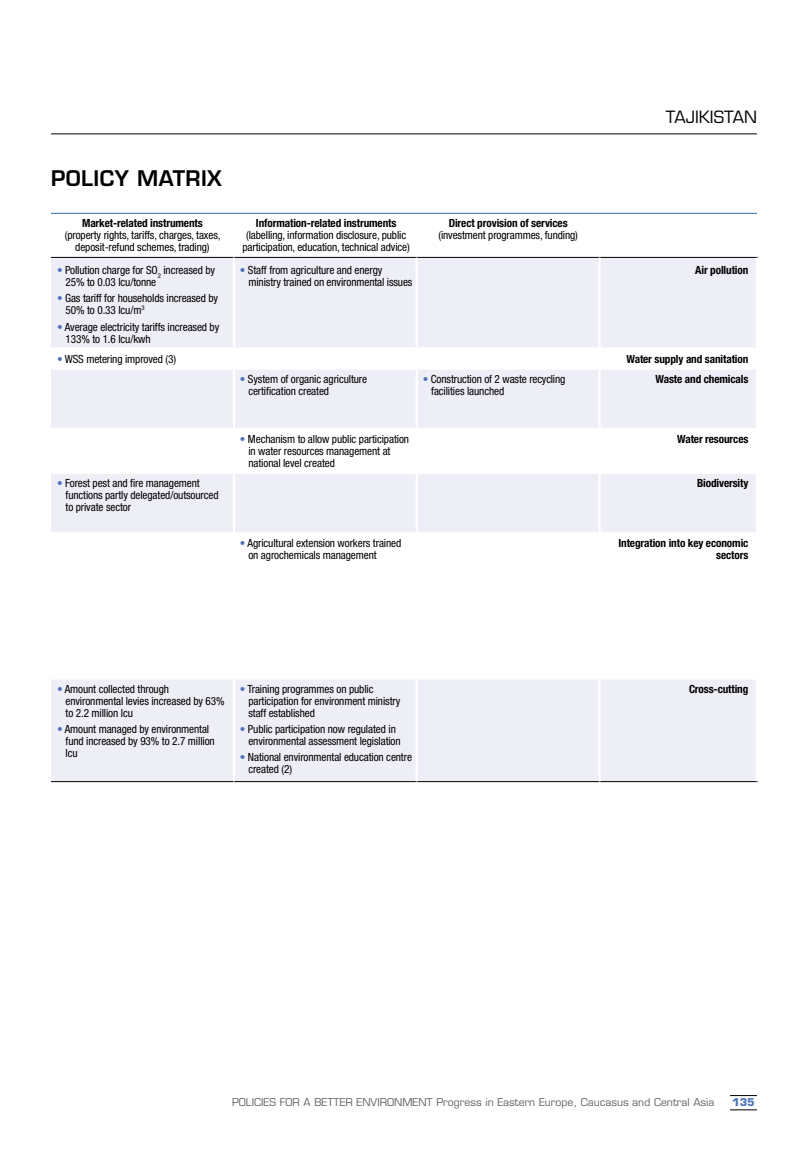
<style>
.page{position:relative;width:808px;height:1149px;background:#fff}
.page>*{position:absolute;margin:0;border:0;box-sizing:border-box;transform-origin:0 0}
._07_Heading_BIG_TAB{font:600 21px "Eurostile LT Std";letter-spacing:.02em;color:#000}
.t1{font:16.5px "Eurostile LT Std";color:#000}
.t2{font:condensed 11.25px/12px "Helvetica Neue LT Std";letter-spacing:-.01em;color:#000}
.t3{font:700 condensed 11.25px/12px "Helvetica Neue LT Std";letter-spacing:-.01em;color:#000;text-align:right}
.t4{font:10.5px "Eurostile LT Std";color:#636363}
.t5{font:700 10.5px "Eurostile LT Std";color:#4d75b7}
.s1{color:#4d75b7}
</style>
<div class="page">
<svg style="left:730px;top:1109px;width:27px;height:1px"></svg>
<hr style="left:51px;top:134px;width:706px;height:1px;background:#000">
<div style="left:51px;top:258px;width:705px;height:523px;background:#edeef6"></div>
<svg style="left:51px;top:349px;width:705px;height:328px"></svg>
<hr style="left:51px;top:213px;width:183px;height:1px;background:#4d75b7">
<hr style="left:234px;top:213px;width:183px;height:1px;background:#4d75b7">
<hr style="left:417px;top:213px;width:183px;height:1px;background:#4d75b7">
<hr style="left:600px;top:213px;width:157px;height:1px;background:#4d75b7">
<hr style="left:51px;top:257px;width:183px;height:1px;background:#000">
<hr style="left:234px;top:257px;width:183px;height:1px;background:#000">
<hr style="left:417px;top:257px;width:183px;height:1px;background:#000">
<hr style="left:600px;top:257px;width:158px;height:1px;background:#000">
<hr style="left:51px;top:781px;width:183px;height:1px;background:#000">
<hr style="left:234px;top:781px;width:183px;height:1px;background:#000">
<hr style="left:417px;top:781px;width:183px;height:1px;background:#000">
<hr style="left:600px;top:781px;width:158px;height:1px;background:#000">
<hr style="left:233px;top:257px;width:2px;height:90px;background:#fff">
<hr style="left:416px;top:257px;width:2px;height:90px;background:#fff">
<hr style="left:598px;top:257px;width:3px;height:90px;background:#fff">
<hr style="left:756px;top:257px;width:2px;height:90px;background:#fff">
<hr style="left:51px;top:347px;width:183px;height:2px;background:#fff">
<hr style="left:234px;top:347px;width:183px;height:2px;background:#fff">
<svg style="left:233px;top:349px;width:2px;height:18px"></svg>
<hr style="left:417px;top:347px;width:183px;height:2px;background:#fff">
<svg style="left:416px;top:349px;width:2px;height:18px"></svg>
<hr style="left:600px;top:347px;width:158px;height:2px;background:#fff">
<hr style="left:598px;top:349px;width:3px;height:18px;background:#fff">
<hr style="left:51px;top:367px;width:183px;height:2px;background:#fff">
<hr style="left:234px;top:367px;width:183px;height:2px;background:#fff">
<hr style="left:233px;top:369px;width:2px;height:58px;background:#fff">
<hr style="left:417px;top:367px;width:183px;height:2px;background:#fff">
<hr style="left:416px;top:369px;width:2px;height:58px;background:#fff">
<hr style="left:600px;top:367px;width:158px;height:2px;background:#fff">
<hr style="left:598px;top:369px;width:3px;height:58px;background:#fff">
<hr style="left:51px;top:427px;width:183px;height:3px;background:#fff">
<hr style="left:234px;top:427px;width:183px;height:3px;background:#fff">
<hr style="left:233px;top:430px;width:2px;height:41px;background:#fff">
<hr style="left:417px;top:427px;width:183px;height:3px;background:#fff">
<hr style="left:416px;top:430px;width:2px;height:41px;background:#fff">
<hr style="left:600px;top:427px;width:158px;height:3px;background:#fff">
<hr style="left:598px;top:430px;width:3px;height:41px;background:#fff">
<hr style="left:51px;top:471px;width:183px;height:3px;background:#fff">
<hr style="left:234px;top:471px;width:183px;height:3px;background:#fff">
<hr style="left:233px;top:474px;width:2px;height:58px;background:#fff">
<hr style="left:417px;top:471px;width:183px;height:3px;background:#fff">
<hr style="left:416px;top:474px;width:2px;height:58px;background:#fff">
<hr style="left:600px;top:471px;width:158px;height:3px;background:#fff">
<hr style="left:598px;top:474px;width:3px;height:58px;background:#fff">
<hr style="left:51px;top:532px;width:183px;height:2px;background:#fff">
<hr style="left:234px;top:532px;width:183px;height:2px;background:#fff">
<hr style="left:233px;top:534px;width:2px;height:143px;background:#fff">
<hr style="left:417px;top:532px;width:183px;height:2px;background:#fff">
<hr style="left:416px;top:534px;width:2px;height:143px;background:#fff">
<hr style="left:600px;top:532px;width:158px;height:2px;background:#fff">
<hr style="left:598px;top:534px;width:3px;height:143px;background:#fff">
<hr style="left:51px;top:677px;width:183px;height:2px;background:#fff">
<hr style="left:234px;top:677px;width:183px;height:2px;background:#fff">
<hr style="left:233px;top:679px;width:2px;height:102px;background:#fff">
<hr style="left:417px;top:677px;width:183px;height:2px;background:#fff">
<hr style="left:416px;top:679px;width:2px;height:102px;background:#fff">
<hr style="left:600px;top:677px;width:158px;height:2px;background:#fff">
<hr style="left:598px;top:679px;width:3px;height:102px;background:#fff">
<p class="t1" style="left:666px;top:107px;width:93px">TAJIKISTAN</p>
<p class="_07_Heading_BIG_TAB" style="left:51px;top:165px;width:172px">POLICY MATRIX</p>
<p class="t3" style="left:82px;top:217px;width:122px">Market-related instruments</p>
<p class="t2" style="left:65px;top:229px;width:157px;text-align:center">(property rights, tariffs, charges, taxes, deposit-refund schemes, trading)</p>
<p class="t2" style="left:66px;top:264px;width:151px;text-indent:-9px"><span class="s1">•</span> Pollution charge for SO<sub>2</sub> increased by<br>25% to 0.03 lcu/tonne</p>
<p class="t2" style="left:66px;top:292px;width:154px;text-indent:-9px"><span class="s1">•</span> Gas tariff for households increased by<br>50% to 0.33 lcu/m<sup>3</sup></p>
<p class="t2" style="left:66px;top:320px;width:155px;text-indent:-9px"><span class="s1">•</span> Average electricity tariffs increased by<br>133% to 1.6 lcu/kwh</p>
<p class="t3" style="left:256px;top:217px;width:142px">Information-related instruments</p>
<p class="t2" style="left:243px;top:229px;width:169px;text-align:center">(labelling, information disclosure, public participation, education, technical advice)</p>
<p class="t3" style="left:449px;top:217px;width:121px">Direct provision of services</p>
<p class="t2" style="left:438px;top:229px;width:141px">(investment programmes, funding)</p>
<p class="t2" style="left:248px;top:264px;width:166px;text-indent:-9px"><span class="s1">•</span> Staff from agriculture and energy ministry trained on environmental issues</p>
<p class="t3" style="left:695px;top:264px;width:55px">Air pollution</p>
<p class="t2" style="left:57px;top:352px;width:121px"><span class="s1">•</span> WSS metering improved (3)</p>
<p class="t3" style="left:626px;top:352px;width:123px">Water supply and sanitation</p>
<p class="t2" style="left:248px;top:372px;width:120px;text-indent:-9px"><span class="s1">•</span> System of organic agriculture certification created</p>
<p class="t2" style="left:431px;top:372px;width:136px;text-indent:-9px"><span class="s1">•</span> Construction of 2 waste recycling facilities launched</p>
<p class="t3" style="left:655px;top:372px;width:94px">Waste and chemicals</p>
<p class="t2" style="left:248px;top:433px;width:162px;text-indent:-9px"><span class="s1">•</span> Mechanism to allow public participation in water resources management at national level created</p>
<p class="t3" style="left:677px;top:432px;width:73px">Water resources</p>
<p class="t2" style="left:66px;top:477px;width:155px;text-indent:-9px"><span class="s1">•</span> Forest pest and fire management functions partly delegated/outsourced to private sector</p>
<p class="t3" style="left:697px;top:476px;width:53px">Biodiversity</p>
<p class="t2" style="left:248px;top:537px;width:154px;text-indent:-9px"><span class="s1">•</span> Agricultural extension workers trained on agrochemicals management</p>
<p class="t3" style="left:618px;top:537px;width:132px">Integration into key economic sectors</p>
<p class="t2" style="left:66px;top:682px;width:161px;text-indent:-9px"><span class="s1">•</span> Amount collected through environmental levies increased by 63% to 2.2 million lcu</p>
<p class="t2" style="left:66px;top:722px;width:151px;text-indent:-9px"><span class="s1">•</span> Amount managed by environmental fund increased by 93% to 2.7 million lcu</p>
<p class="t2" style="left:248px;top:682px;width:154px;text-indent:-9px"><span class="s1">•</span> Training programmes on public participation for environment ministry staff established</p>
<p class="t2" style="left:248px;top:722px;width:154px;text-indent:-9px"><span class="s1">•</span> Public participation now regulated in environmental assessment legislation</p>
<p class="t2" style="left:248px;top:750px;width:165px;text-indent:-9px"><span class="s1">•</span> National environmental education centre created (2)</p>
<p class="t3" style="left:689px;top:682px;width:61px">Cross-cutting</p>
<p class="t4" style="left:232px;top:1095px;width:484px">POLICIES FOR A BETTER ENVIRONMENT Progress in Eastern Europe, Caucasus and Central Asia</p>
<p class="t5" style="left:732px;top:1095px;width:24px">135</p>
</div>
